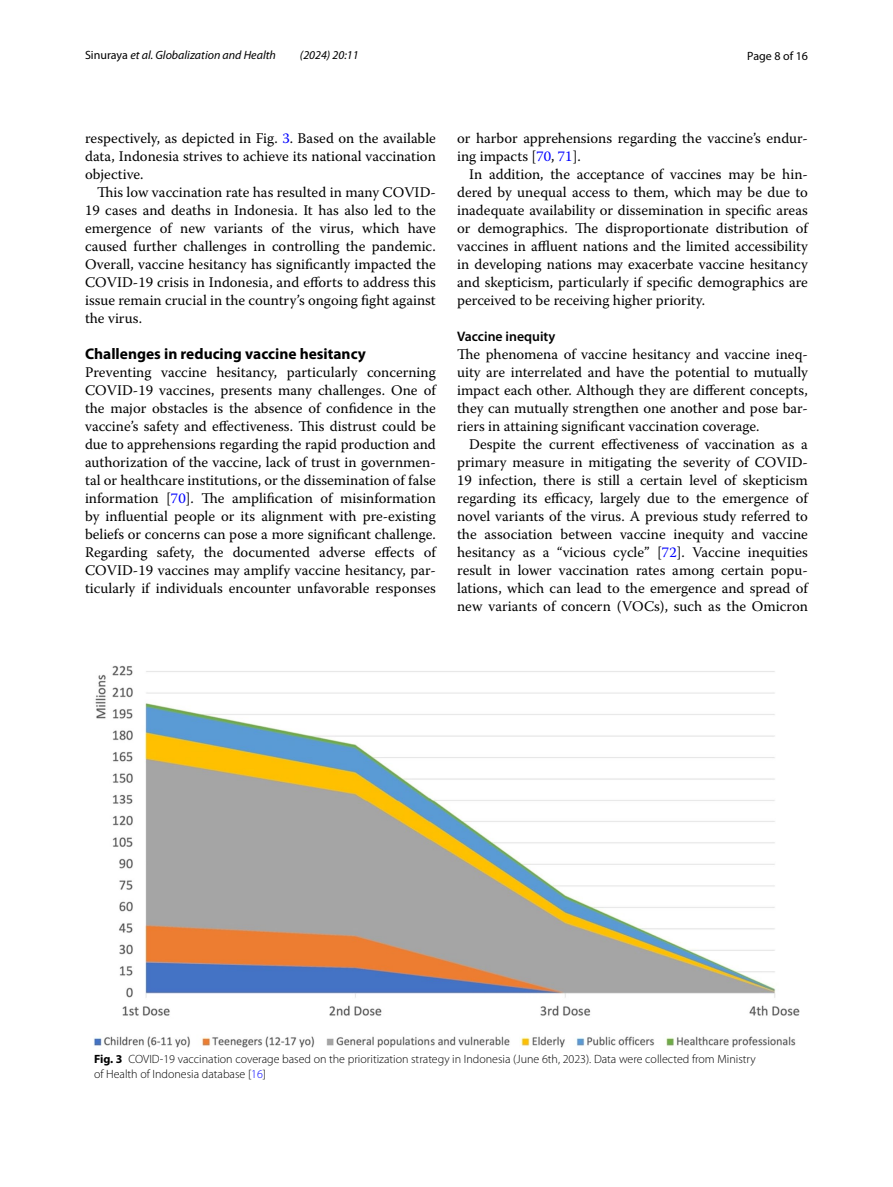
<style>
.page{position:relative;width:893px;height:1187px;background:#fff}
.page>*{position:absolute;margin:0;border:0;box-sizing:border-box;transform-origin:0 0}
.t1{font:700 15.45px "Myriad Pro";color:#000}
.t2{font:14.7px/18px "Warnock Pro";color:#000;text-align:justify}
.t3{font:600 13.8px "Myriad Pro";color:#000}
.t4{font:300 12px/15px "Myriad Pro";color:#000}
.t5{font:italic 12px "Myriad Pro";color:#000}
.t6{font:12px "Myriad Pro";color:#000}
.s1{font-style:normal}
.s2{color:#00f}
.s3{font-weight:700}
</style>
<div class="page">
<img style="left:94px;top:665px;width:706px;height:382px">
<p class="t5" style="left:85px;top:48px;width:192px"><span class="s1">Sinuraya</span> et al. Globalization and Health</p>
<p class="t5" style="left:300px;top:48px;width:60px">(2024) 20:11</p>
<p class="t6" style="left:747px;top:48px;width:62px">Page 8 of 16</p>
<p class="t2" style="left:85px;top:128px;width:352px">respectively, as depicted in Fig. <span class="s2">3</span>. Based on the available data, Indonesia strives to achieve its national vaccination objective.</p>
<p class="t2" style="left:85px;top:182px;width:352px;text-indent:12px">This low vaccination rate has resulted in many COVID-19 cases and deaths in Indonesia. It has also led to the emergence of new variants of the virus, which have caused further challenges in controlling the pandemic.<br>Overall, vaccine hesitancy has significantly impacted the COVID-19 crisis in Indonesia, and efforts to address this issue remain crucial in the country’s ongoing fight against the virus.</p>
<p class="t1" style="left:85px;top:343px;width:282px">Challenges in reducing vaccine hesitancy</p>
<p class="t2" style="left:85px;top:362px;width:352px">Preventing vaccine hesitancy, particularly concerning COVID-19 vaccines, presents many challenges. One of the major obstacles is the absence of confidence in the vaccine’s safety and effectiveness. This distrust could be due to apprehensions regarding the rapid production and authorization of the vaccine, lack of trust in governmen&shy;tal or healthcare institutions, or the dissemination of false information [<span class="s2">70</span>]. The amplification of misinformation by influential people or its alignment with pre-existing beliefs or concerns can pose a more significant challenge.<br>Regarding safety, the documented adverse effects of COVID-19 vaccines may amplify vaccine hesitancy, par&shy;ticularly if individuals encounter unfavorable responses</p>
<p class="t2" style="left:457px;top:128px;width:352px">or harbor apprehensions regarding the vaccine’s endur&shy;ing impacts [<span class="s2">70</span>, <span class="s2">71</span>].</p>
<p class="t2" style="left:457px;top:164px;width:352px;text-indent:12px">In addition, the acceptance of vaccines may be hin&shy;dered by unequal access to them, which may be due to inadequate availability or dissemination in specific areas or demographics. The disproportionate distribution of vaccines in affluent nations and the limited accessibility in developing nations may exacerbate vaccine hesitancy and skepticism, particularly if specific demographics are perceived to be receiving higher priority.</p>
<p class="t3" style="left:457px;top:327px;width:100px">Vaccine inequity</p>
<p class="t2" style="left:457px;top:344px;width:352px">The phenomena of vaccine hesitancy and vaccine ineq&shy;uity are interrelated and have the potential to mutually impact each other. Although they are different concepts, they can mutually strengthen one another and pose bar&shy;riers in attaining significant vaccination coverage.</p>
<p class="t2" style="left:457px;top:434px;width:352px;text-indent:12px">Despite the current effectiveness of vaccination as a primary measure in mitigating the severity of COVID-19 infection, there is still a certain level of skepticism regarding its efficacy, largely due to the emergence of novel variants of the virus. A previous study referred to the association between vaccine inequity and vaccine hesitancy as a “vicious cycle” [<span class="s2">72</span>]. Vaccine inequities result in lower vaccination rates among certain popu&shy;lations, which can lead to the emergence and spread of new variants of concern (VOCs), such as the Omicron</p>
<p class="t4" style="left:94px;top:1051px;width:663px"><span class="s3">Fig. 3</span> COVID-19 vaccination coverage based on the prioritization strategy in Indonesia (June 6th, 2023). Data were collected from Ministry of Health of Indonesia database [<span class="s2">16</span>]</p>
</div>
